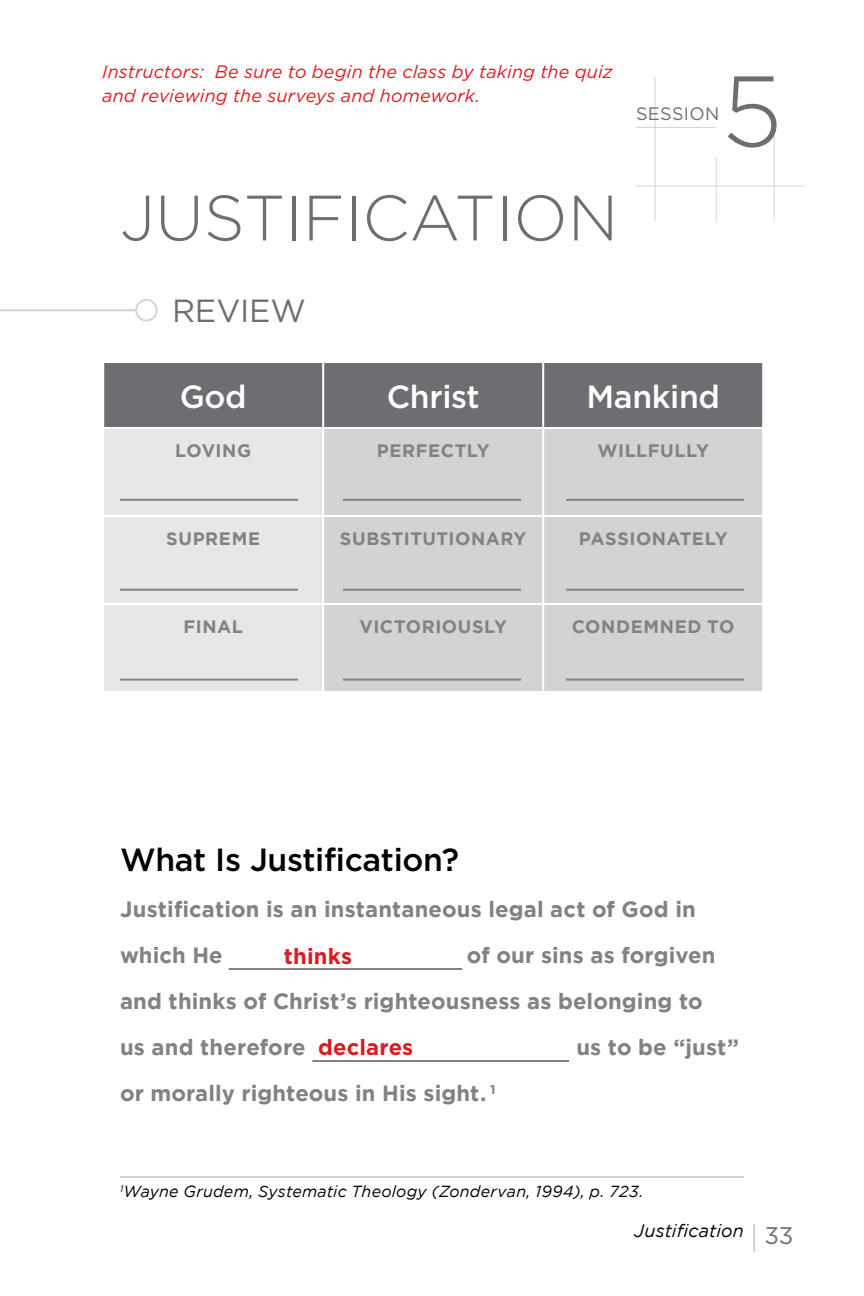
<style>
.page{position:relative;width:864px;height:1296px;background:#fff}
.page>*{position:absolute;margin:0;border:0;box-sizing:border-box;transform-origin:0 0}
.t1{font:300 100px "Gotham HTF";color:#6d6e71}
.t2{font:300 64px "Gotham HTF";color:#6d6e71}
.t3{font:500 32px "Gotham HTF";letter-spacing:-.01em;color:#000}
.t4{font:500 32px "Gotham HTF";letter-spacing:-.01em;color:#fff}
.t5{font:32px "Gotham HTF";letter-spacing:-.005em;color:#6d6e71}
.t6{font:700 22px/46px "Gotham";letter-spacing:.005em;color:#808285}
.t7{font:700 22px "Gotham HTF";letter-spacing:.005em;color:#dd1a21}
.t8{font:700 18px "Gotham";letter-spacing:.03em;color:#808285}
.t9{font:italic 18px/24px "Gotham HTF";letter-spacing:.01em;color:#dd1a21}
.t10{font:italic 18px "Gotham";letter-spacing:.01em;color:#000}
.t11{font:18px "Gotham HTF";letter-spacing:.02em;color:#6d6e71}
.t12{font:italic 16px "Gotham";letter-spacing:.015em;color:#000}
.s1{font-family:"Gotham HTF";font-style:normal;font-size:24px;color:#6d6e71}
</style>
<div class="page">
<hr style="left:753px;top:1224px;width:2px;height:28px;background:#d1d3d4">
<hr style="left:0;top:309px;width:135px;height:2px;background:#d1d3d4">
<div style="left:135px;top:299px;width:23px;height:23px;border:2px solid #d1d3d4;border-radius:50%"></div>
<div style="left:104px;top:363px;width:658px;height:64px;background:#6d6e71"></div>
<div style="left:104px;top:429px;width:218px;height:262px;background:#e6e7e8"></div>
<div style="left:324px;top:429px;width:438px;height:262px;background:#d1d3d4"></div>
<hr style="left:102px;top:515px;width:221px;height:2px;background:#fff">
<hr style="left:323px;top:515px;width:220px;height:2px;background:#fff">
<hr style="left:543px;top:515px;width:221px;height:2px;background:#fff">
<hr style="left:102px;top:603px;width:221px;height:2px;background:#fff">
<hr style="left:323px;top:603px;width:220px;height:2px;background:#fff">
<hr style="left:543px;top:603px;width:221px;height:2px;background:#fff">
<hr style="left:322px;top:363px;width:2px;height:64px;background:#fff">
<hr style="left:542px;top:363px;width:2px;height:64px;background:#fff">
<hr style="left:542px;top:429px;width:2px;height:86px;background:#fff">
<hr style="left:542px;top:517px;width:2px;height:86px;background:#fff">
<hr style="left:542px;top:605px;width:2px;height:86px;background:#fff">
<hr style="left:655px;top:77px;width:1px;height:144px;background:#d1d3d4">
<hr style="left:774px;top:128px;width:1px;height:93px;background:#d1d3d4">
<hr style="left:716px;top:157px;width:1px;height:64px;background:#d1d3d4">
<hr style="left:636px;top:127px;width:79px;height:1px;background:#d1d3d4">
<hr style="left:636px;top:186px;width:169px;height:1px;background:#d1d3d4">
<hr style="left:120px;top:499px;width:178px;height:2px;background:#808285">
<hr style="left:343px;top:499px;width:178px;height:2px;background:#808285">
<hr style="left:566px;top:499px;width:178px;height:2px;background:#808285">
<hr style="left:120px;top:589px;width:178px;height:2px;background:#808285">
<hr style="left:343px;top:589px;width:178px;height:2px;background:#808285">
<hr style="left:566px;top:589px;width:178px;height:2px;background:#808285">
<hr style="left:120px;top:679px;width:178px;height:2px;background:#808285">
<hr style="left:343px;top:679px;width:178px;height:2px;background:#808285">
<hr style="left:566px;top:679px;width:178px;height:2px;background:#808285">
<hr style="left:229px;top:968px;width:233px;height:2px;background:#808285">
<hr style="left:312px;top:1060px;width:257px;height:2px;background:#808285">
<hr style="left:120px;top:1176px;width:624px;height:2px;background:#d1d3d4">
<p class="t9" style="left:102px;top:60px;width:512px">Instructors: Be sure to begin the class by taking the quiz and reviewing the surveys and homework.</p>
<h2 class="t2" style="left:120px;top:183px;width:500px">JUSTIFICATION</h2>
<h3 class="t5" style="left:172px;top:293px;width:136px">REVIEW</h3>
<p class="t11" style="left:636px;top:103px;width:85px">SESSION</p>
<h1 class="t1" style="left:722px;top:57px;width:62px">5</h1>
<h3 class="t4" style="left:180px;top:379px;width:68px">God</h3>
<h3 class="t4" style="left:387px;top:379px;width:95px">Christ</h3>
<h3 class="t4" style="left:586px;top:379px;width:135px">Mankind</h3>
<p class="t8" style="left:175px;top:440px;width:78px">LOVING</p>
<p class="t8" style="left:377px;top:440px;width:114px">PERFECTLY</p>
<p class="t8" style="left:597px;top:440px;width:113px">WILLFULLY</p>
<p class="t8" style="left:166px;top:528px;width:95px">SUPREME</p>
<p class="t8" style="left:340px;top:528px;width:188px">SUBSTITUTIONARY</p>
<p class="t8" style="left:579px;top:528px;width:150px">PASSIONATELY</p>
<p class="t8" style="left:183px;top:616px;width:61px">FINAL</p>
<p class="t8" style="left:359px;top:616px;width:149px">VICTORIOUSLY</p>
<p class="t8" style="left:572px;top:616px;width:164px">CONDEMNED TO</p>
<h3 class="t3" style="left:120px;top:842px;width:341px">What Is Justification?</h3>
<p class="t6" style="left:120px;top:886px;width:577px">Justification is an instantaneous legal act of God in which He</p>
<p class="t6" style="left:120px;top:932px;width:597px;text-indent:347px">of our sins as forgiven and thinks of Christ’s righteousness as belonging to us and therefore</p>
<p class="t7" style="left:284px;top:944px;width:70px">thinks</p>
<p class="t7" style="left:318px;top:1035px;width:97px">declares</p>
<p class="t6" style="left:576px;top:1024px;width:164px">us to be “just”</p>
<p class="t6" style="left:120px;top:1070px;width:377px">or morally righteous in His sight. <sup>1</sup></p>
<p class="t12" style="left:120px;top:1182px;width:525px"><sup>1</sup>Wayne Grudem, Systematic Theology (Zondervan, 1994), p. 723.</p>
<p class="t10" style="left:634px;top:1221px;width:161px">Justification <span class="s1">33</span></p>
</div>
